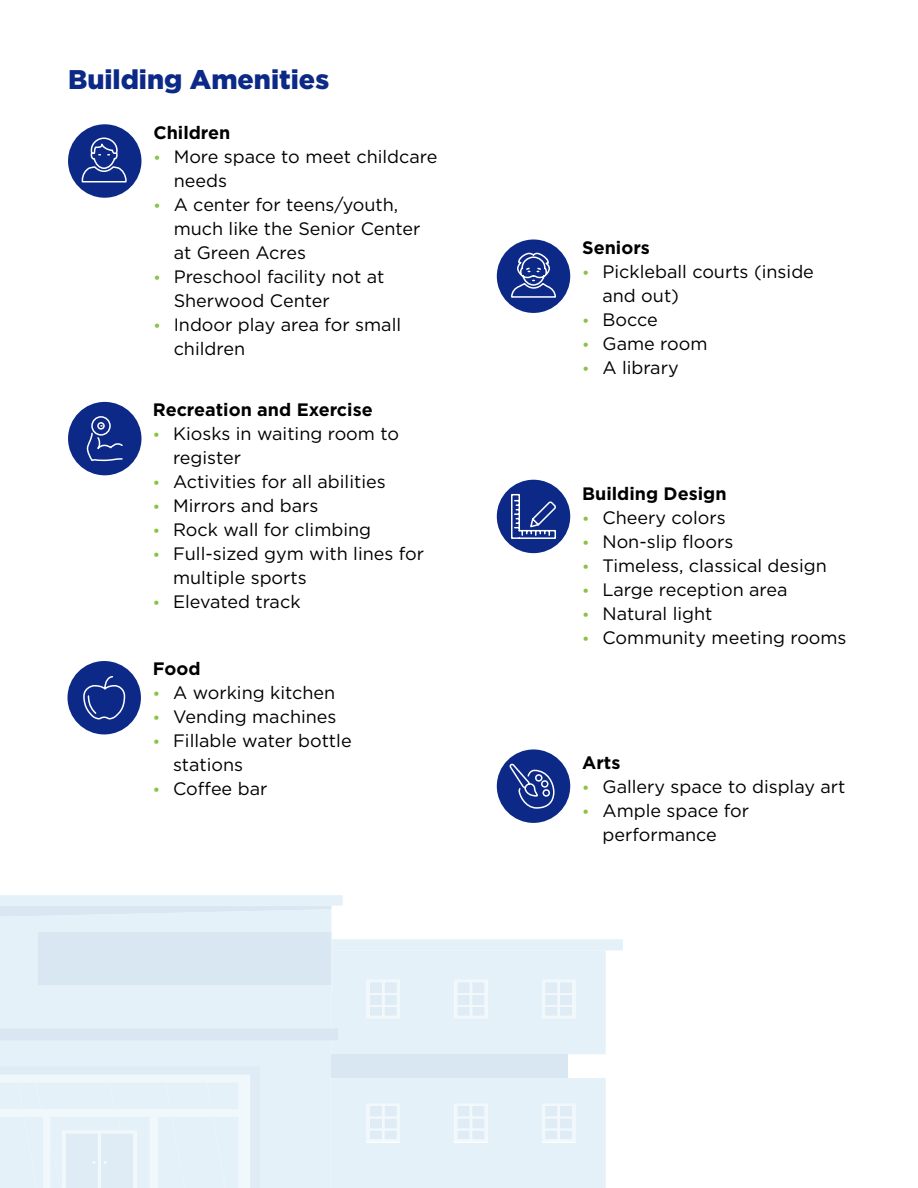
<style>
.page{position:relative;width:918px;height:1188px;background:#fff}
.page>*{position:absolute;margin:0;border:0;box-sizing:border-box;transform-origin:0 0}
.t1{font:900 27px "Gotham";color:#0d2987}
.t2{font:18px/24px "Gotham";color:#000}
.t3{font:700 18px "Gotham";color:#000}
.s1{font-weight:500;font-size:15px;color:#87c440}
</style>
<div class="page">
<div style="left:0;top:920px;width:331px;height:12px;background:#e4f1f9"></div>
<svg style="left:0;top:895px;width:343px;height:25px;background:#e1eef7"></svg>
<svg style="left:0;top:932px;width:623px;height:256px;background:#e4f0f8"></svg>
<div style="left:68px;top:124px;width:73px;height:74px;background:#0d2987;border-radius:50%"></div>
<svg style="left:81px;top:137px;width:46px;height:46px"></svg>
<div style="left:497px;top:239px;width:73px;height:74px;background:#0d2987;border-radius:50%"></div>
<svg style="left:511px;top:252px;width:45px;height:46px"></svg>
<div style="left:68px;top:402px;width:73px;height:73px;background:#0d2987;border-radius:50%"></div>
<svg style="left:86px;top:416px;width:37px;height:46px"></svg>
<div style="left:68px;top:661px;width:73px;height:73px;background:#0d2987;border-radius:50%"></div>
<svg style="left:83px;top:676px;width:43px;height:44px"></svg>
<div style="left:497px;top:749px;width:73px;height:74px;background:#0d2987;border-radius:50%"></div>
<svg style="left:509px;top:763px;width:45px;height:46px"></svg>
<div style="left:497px;top:480px;width:73px;height:73px;background:#0d2987;border-radius:50%"></div>
<svg style="left:511px;top:493px;width:45px;height:46px"></svg>
<h2 class="t1" style="left:68px;top:61px;width:263px">Building Amenities</h2>
<p class="t3" style="left:153px;top:120px;width:79px">Children</p>
<p class="t2" style="left:174px;top:144px;width:265px;text-indent:-20px"><span class="s1">•</span> More space to meet childcare needs</p>
<p class="t2" style="left:174px;top:192px;width:248px;text-indent:-20px"><span class="s1">•</span> A center for teens/youth, much like the Senior Center at Green Acres</p>
<p class="t2" style="left:174px;top:264px;width:212px;text-indent:-20px"><span class="s1">•</span> Preschool facility not at<br>Sherwood Center</p>
<p class="t2" style="left:174px;top:312px;width:229px;text-indent:-20px"><span class="s1">•</span> Indoor play area for small children</p>
<p class="t3" style="left:153px;top:398px;width:221px">Recreation and Exercise</p>
<p class="t2" style="left:173px;top:422px;width:227px;text-indent:-20px"><span class="s1">•</span> Kiosks in waiting room to register</p>
<p class="t2" style="left:153px;top:470px;width:234px"><span class="s1">•</span> Activities for all abilities</p>
<p class="t2" style="left:153px;top:494px;width:167px"><span class="s1">•</span> Mirrors and bars</p>
<p class="t2" style="left:153px;top:518px;width:220px"><span class="s1">•</span> Rock wall for climbing</p>
<p class="t2" style="left:173px;top:542px;width:253px;text-indent:-20px"><span class="s1">•</span> Full-sized gym with lines for multiple sports</p>
<p class="t2" style="left:153px;top:590px;width:149px"><span class="s1">•</span> Elevated track</p>
<p class="t3" style="left:153px;top:657px;width:49px">Food</p>
<p class="t2" style="left:153px;top:681px;width:184px"><span class="s1">•</span> A working kitchen</p>
<p class="t2" style="left:153px;top:705px;width:185px"><span class="s1">•</span> Vending machines</p>
<p class="t2" style="left:173px;top:729px;width:180px;text-indent:-20px"><span class="s1">•</span> Fillable water bottle stations</p>
<p class="t2" style="left:153px;top:777px;width:116px"><span class="s1">•</span> Coffee bar</p>
<p class="t3" style="left:582px;top:236px;width:69px">Seniors</p>
<p class="t2" style="left:602px;top:259px;width:213px;text-indent:-20px"><span class="s1">•</span> Pickleball courts (inside and out)</p>
<p class="t2" style="left:582px;top:307px;width:77px"><span class="s1">•</span> Bocce</p>
<p class="t2" style="left:582px;top:331px;width:127px"><span class="s1">•</span> Game room</p>
<p class="t2" style="left:582px;top:355px;width:98px"><span class="s1">•</span> A library</p>
<p class="t3" style="left:582px;top:481px;width:146px">Building Design</p>
<p class="t2" style="left:582px;top:505px;width:145px"><span class="s1">•</span> Cheery colors</p>
<p class="t2" style="left:582px;top:529px;width:153px"><span class="s1">•</span> Non-slip floors</p>
<p class="t2" style="left:582px;top:553px;width:246px"><span class="s1">•</span> Timeless, classical design</p>
<p class="t2" style="left:582px;top:577px;width:207px"><span class="s1">•</span> Large reception area</p>
<p class="t2" style="left:582px;top:601px;width:132px"><span class="s1">•</span> Natural light</p>
<p class="t2" style="left:582px;top:625px;width:266px"><span class="s1">•</span> Community meeting rooms</p>
<p class="t3" style="left:582px;top:751px;width:40px">Arts</p>
<p class="t2" style="left:582px;top:775px;width:265px"><span class="s1">•</span> Gallery space to display art</p>
<p class="t2" style="left:602px;top:799px;width:148px;text-indent:-20px"><span class="s1">•</span> Ample space for performance</p>
</div>
